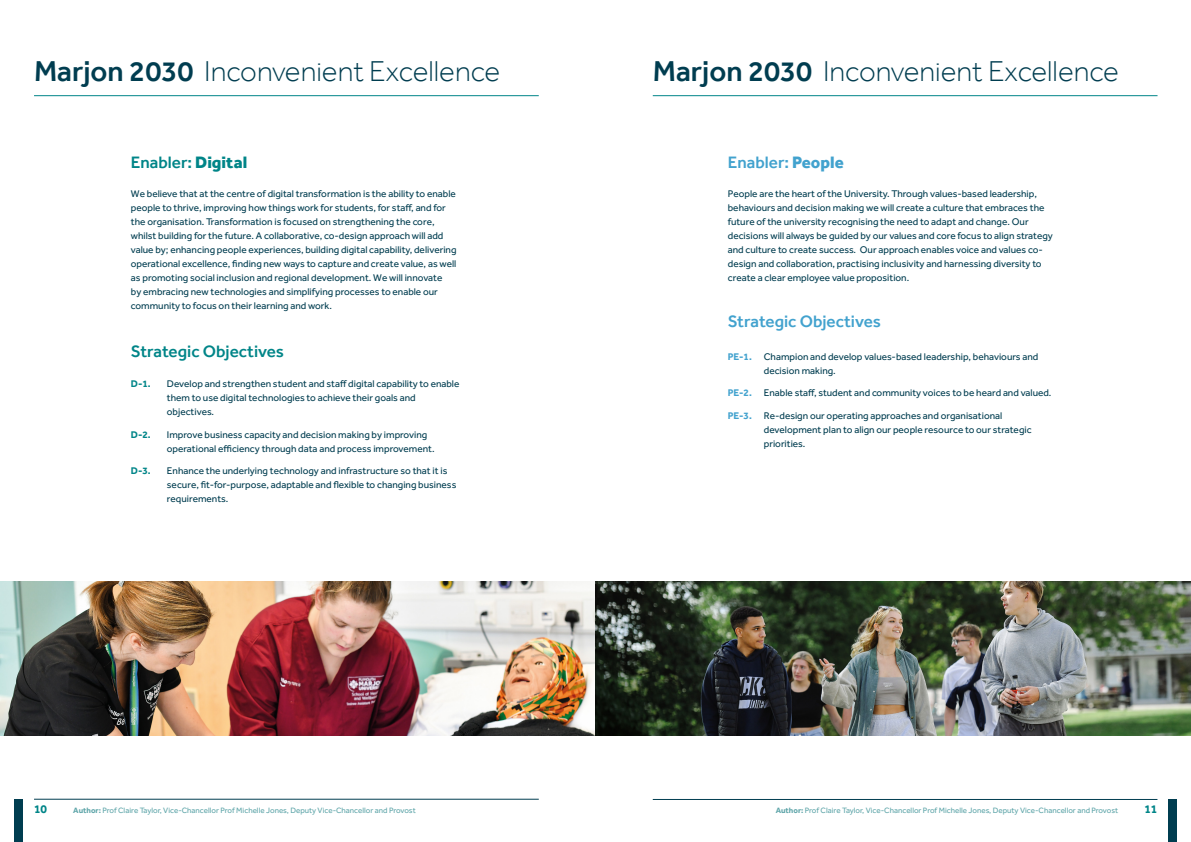
<style>
.page{position:relative;width:1191px;height:842px;background:#fff}
.page>*{position:absolute;margin:0;border:0;box-sizing:border-box;transform-origin:0 0}
.t1{font:300 29.5px "Effra";color:#003d50}
.t2{font:500 17px "Effra";color:#008588}
.t3{font:500 17px "Effra";color:#42a2ce}
.t4{font:700 12px "Effra";color:#008588}
.t5{font:10px/14px "Effra";color:#003d50}
.t6{font:700 10px "Effra";color:#008588}
.t7{font:8px "Effra";color:#5ea5a9}
.s1{font-weight:500}
.s2{font-weight:800}
.s3{font-weight:700;color:#42a2ce}
.s4{font-weight:700}
</style>
<div class="page">
<hr style="left:653px;top:799px;width:504px;height:1px;background:#003d50">
<div style="left:1168px;top:800px;width:8px;height:42px;background:#003d50"></div>
<div style="left:14px;top:799px;width:9px;height:43px;background:#003d50"></div>
<hr style="left:34px;top:799px;width:505px;height:1px;background:#003d50">
<hr style="left:34px;top:95px;width:505px;height:1px;background:#008588">
<hr style="left:653px;top:95px;width:504px;height:1px;background:#008588">
<img style="left:0;top:581px;width:595px;height:155px">
<img style="left:595px;top:581px;width:596px;height:155px">
<p class="t1" style="left:34px;top:54px;width:468px"><span class="s1">Marjon 2030</span> Inconvenient Excellence</p>
<p class="t1" style="left:653px;top:54px;width:468px"><span class="s1">Marjon 2030</span> Inconvenient Excellence</p>
<p class="t2" style="left:131px;top:152px;width:118px">Enabler: <span class="s2">Digital</span></p>
<p class="t5" style="left:131px;top:187px;width:327px">We believe that at the centre of digital transformation is the ability to enable people to thrive, improving how things work for students, for staff, and for the organisation. Transformation is focused on strengthening the core, whilst building for the future. A collaborative, co-design approach will add value by; enhancing people experiences, building digital capability, delivering operational excellence, finding new ways to capture and create value, as well as promoting social inclusion and regional development. We will innovate<br>by embracing new technologies and simplifying processes to enable our community to focus on their learning and work.</p>
<p class="t2" style="left:131px;top:341px;width:155px">Strategic Objectives</p>
<p class="t6" style="left:131px;top:378px;width:21px">D-1.</p>
<p class="t5" style="left:167px;top:377px;width:294px">Develop and strengthen student and staff digital capability to enable them to use digital technologies to achieve their goals and objectives.</p>
<p class="t6" style="left:131px;top:428px;width:21px">D-2.</p>
<p class="t5" style="left:167px;top:427px;width:269px">Improve business capacity and decision making by improving operational efficiency through data and process improvement.</p>
<p class="t6" style="left:131px;top:465px;width:21px">D-3.</p>
<p class="t5" style="left:167px;top:464px;width:291px">Enhance the underlying technology and infrastructure so that it is secure, fit-for-purpose, adaptable and flexible to changing business requirements.</p>
<p class="t3" style="left:728px;top:152px;width:117px">Enabler: <span class="s2">People</span></p>
<p class="t5" style="left:728px;top:187px;width:327px">People are the heart of the University. Through values-based leadership, behaviours and decision making we will create a culture that embraces the future of the university recognising the need to adapt and change. Our decisions will always be guided by our values and core focus to align strategy and culture to create success. Our approach enables voice and values co&shy;design and collaboration, practising inclusivity and harnessing diversity to create a clear employee value proposition.</p>
<p class="t3" style="left:728px;top:312px;width:155px">Strategic Objectives</p>
<p class="t5" style="left:764px;top:349px;width:276px;text-indent:-36px"><span class="s3">PE-1.</span> Champion and develop values-based leadership, behaviours and decision making.</p>
<p class="t5" style="left:728px;top:386px;width:325px"><span class="s3">PE-2.</span> Enable staff, student and community voices to be heard and valued.</p>
<p class="t5" style="left:764px;top:408px;width:269px;text-indent:-36px"><span class="s3">PE-3.</span> Re-design our operating approaches and organisational development plan to align our people resource to our strategic priorities.</p>
<p class="t4" style="left:34px;top:801px;width:15px">10</p>
<p class="t7" style="left:73px;top:805px;width:344px"><span class="s4">Author:</span> Prof Claire Taylor, Vice-Chancellor Prof Michelle Jones, Deputy Vice-Chancellor and Provost</p>
<p class="t7" style="left:775px;top:805px;width:344px"><span class="s4">Author:</span> Prof Claire Taylor, Vice-Chancellor Prof Michelle Jones, Deputy Vice-Chancellor and Provost</p>
<p class="t4" style="left:1144px;top:801px;width:15px">11</p>
</div>
